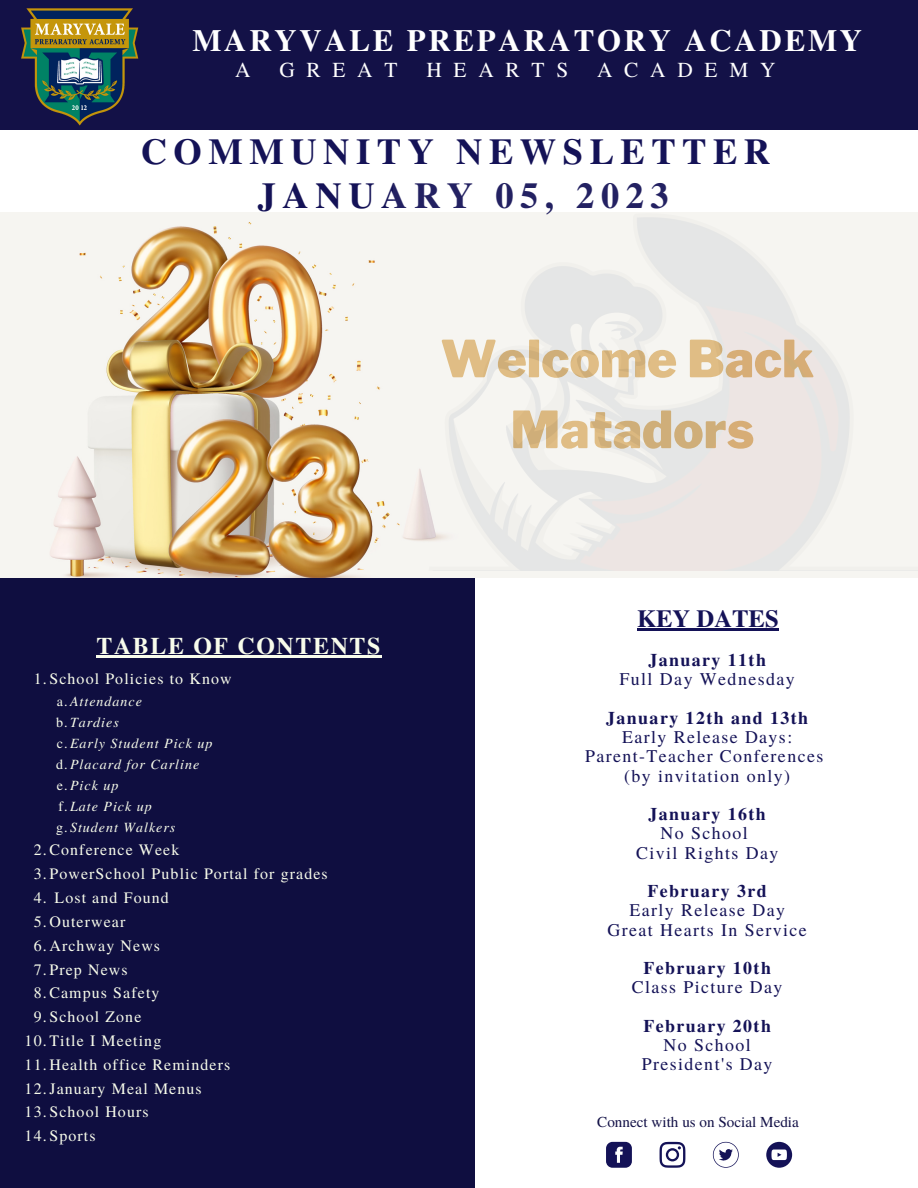
<style>
.page{position:relative;width:918px;height:1188px;background:#fff}
.page>*{position:absolute;margin:0;border:0;box-sizing:border-box;transform-origin:0 0}
.t1{font:900 50.85px/70.9px "Libre Franklin";color:#d8ab60;text-align:center}
.t2{font:700 36.45px/43.8px "Te X Gyre Termes";letter-spacing:.18em;color:#141257;text-align:center}
.t3{font:700 30.9px "Te X Gyre Termes";letter-spacing:.09em;color:#fff}
.t4{font:700 24.6px "Te X Gyre Termes";color:#141257}
.t5{font:700 23.85px "Te X Gyre Termes";letter-spacing:.07em;color:#f8fceb}
.t6{font:21.3px "Te X Gyre Termes";letter-spacing:.55em;color:#fff}
.t7{font:17.85px/19.2px "Te X Gyre Termes";letter-spacing:.08em;color:#141257;text-align:center}
.t8{font:700 17.85px "Te X Gyre Termes";letter-spacing:.08em;color:#141257}
.t9{font:15.9px "Te X Gyre Termes";letter-spacing:.07em;color:#f8fceb}
.t10{font:15.15px "Te X Gyre Termes";color:#131147}
.t11{font:italic 14.1px/21px "Te X Gyre Termes";letter-spacing:.07em;color:#f8fceb}
.s1{font-style:normal}
</style>
<div class="page">
<div style="left:0;top:0;width:918px;height:239px;background:#131147"></div>
<div style="left:0;top:130px;width:918px;height:481px;background:#fff"></div>
<div style="left:0;top:234px;width:475px;height:954px;background:#0f0e40"></div>
<img style="left:22px;top:8px;width:117px;height:118px">
<svg style="left:660px;top:1142px;width:25px;height:26px"></svg>
<svg style="left:606px;top:1142px;width:26px;height:26px"></svg>
<svg style="left:713px;top:1142px;width:26px;height:26px"></svg>
<svg style="left:766px;top:1142px;width:26px;height:26px"></svg>
<img style="left:0;top:212px;width:918px;height:366px">
<hr style="left:637px;top:629px;width:142px;height:2px;background:#141257">
<hr style="left:97px;top:655px;width:285px;height:2px;background:#f8fceb">
<img style="left:394px;top:212px;width:524px;height:359px">
<h3 class="t3" style="left:192px;top:17px;width:671px">MARYVALE PREPARATORY ACADEMY</h3>
<h3 class="t6" style="left:235px;top:55px;width:17px">A</h3>
<h3 class="t6" style="left:279px;top:55px;width:120px">GREAT</h3>
<h3 class="t6" style="left:426px;top:55px;width:143px">HEARTS</h3>
<h3 class="t6" style="left:597px;top:55px;width:180px">ACADEMY</h3>
<h2 class="t2" style="left:141px;top:128px;width:631px">COMMUNITY NEWSLETTER<br>JANUARY 05, 2023</h2>
<h1 class="t1" style="left:440px;top:324px;width:375px">Welcome Back<br>Matadors</h1>
<h3 class="t5" style="left:97px;top:627px;width:285px">TABLE OF CONTENTS</h3>
<p class="t9" style="left:34px;top:667px;width:199px">1.School Policies to Know</p>
<p class="t11" style="left:56px;top:690px;width:158px"><span class="s1">a.</span>Attendance<br><span class="s1">b.</span>Tardies<br><span class="s1">c.</span>Early Student Pick up <span class="s1">d.</span>Placard for Carline <span class="s1">e.</span>Pick up<br><span class="s1">f.</span>Late Pick up <span class="s1">g.</span>Student Walkers</p>
<p class="t9" style="left:34px;top:839px;width:147px">2.Conference Week</p>
<p class="t9" style="left:34px;top:862px;width:296px">3.PowerSchool Public Portal for grades</p>
<p class="t9" style="left:55px;top:886px;width:116px">Lost and Found</p>
<p class="t9" style="left:34px;top:910px;width:93px">5.Outerwear</p>
<p class="t9" style="left:34px;top:934px;width:128px">6.Archway News</p>
<p class="t9" style="left:34px;top:958px;width:96px">7.Prep News</p>
<p class="t9" style="left:34px;top:982px;width:127px">8.Campus Safety</p>
<p class="t9" style="left:34px;top:1005px;width:109px">9.School Zone</p>
<p class="t9" style="left:25px;top:1029px;width:138px">10.Title I Meeting</p>
<p class="t9" style="left:25px;top:1053px;width:207px">11.Health office Reminders</p>
<p class="t9" style="left:25px;top:1077px;width:179px">12.January Meal Menus</p>
<p class="t9" style="left:25px;top:1101px;width:126px">13.School Hours</p>
<p class="t9" style="left:25px;top:1124px;width:73px">14.Sports</p>
<p class="t9" style="left:34px;top:886px;width:15px">4.</p>
<h3 class="t4" style="left:637px;top:599px;width:143px">KEY DATES</h3>
<p class="t8" style="left:648px;top:646px;width:119px">January 11th</p>
<p class="t7" style="left:619px;top:669px;width:177px">Full Day Wednesday</p>
<p class="t8" style="left:606px;top:704px;width:204px">January 12th and 13th</p>
<p class="t7" style="left:585px;top:727px;width:240px">Early Release Days:<br>Parent-Teacher Conferences (by invitation only)</p>
<p class="t8" style="left:649px;top:800px;width:119px">January 16th</p>
<p class="t7" style="left:636px;top:823px;width:144px">No School<br>Civil Rights Day</p>
<p class="t8" style="left:648px;top:877px;width:121px">February 3rd</p>
<p class="t7" style="left:608px;top:900px;width:201px">Early Release Day<br>Great Hearts In Service</p>
<p class="t8" style="left:643px;top:954px;width:129px">February 10th</p>
<p class="t7" style="left:632px;top:977px;width:152px">Class Picture Day</p>
<p class="t8" style="left:643px;top:1012px;width:129px">February 20th</p>
<p class="t7" style="left:642px;top:1035px;width:132px">No School<br>President's Day</p>
<p class="t10" style="left:597px;top:1111px;width:203px">Connect with us on Social Media</p>
</div>
